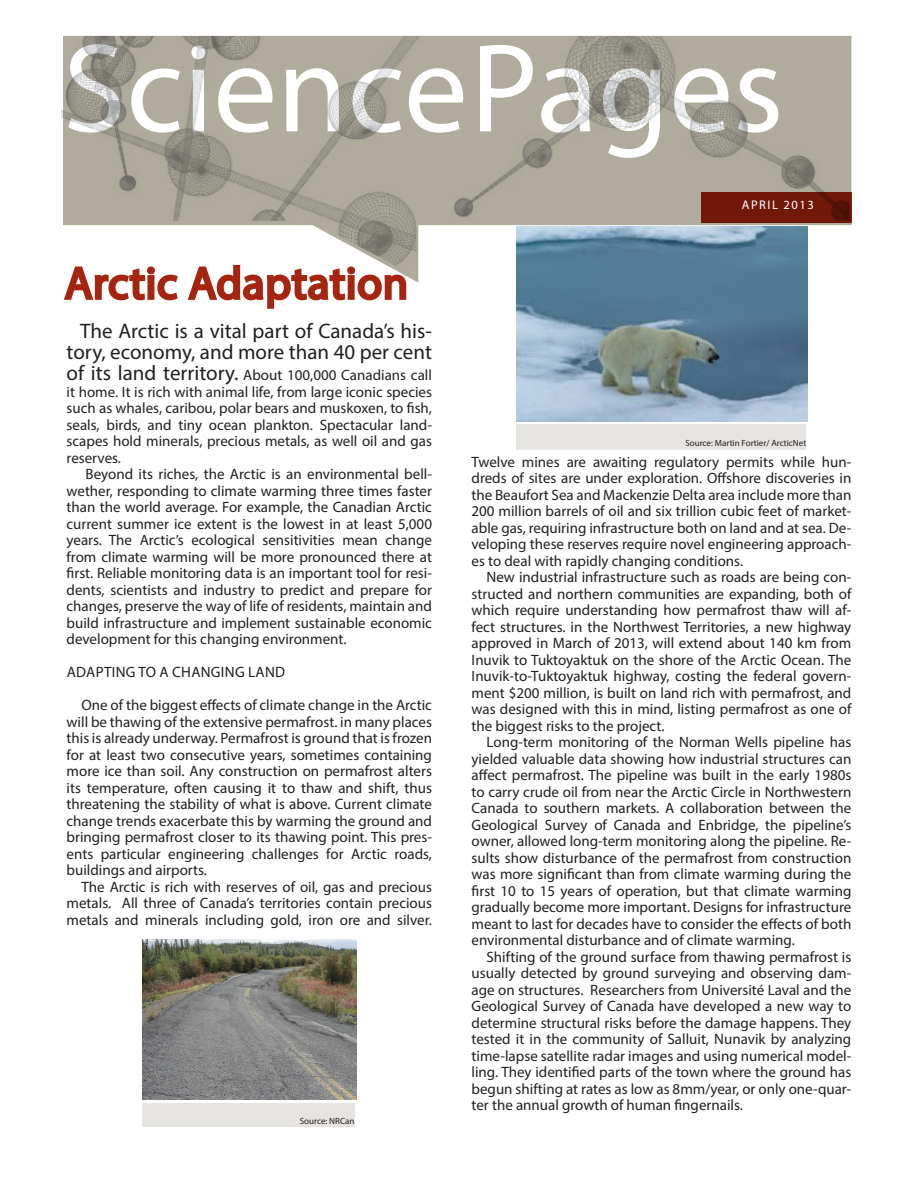
<style>
.page{position:relative;width:918px;height:1188px;background:#fff}
.page>*{position:absolute;margin:0;border:0;box-sizing:border-box;transform-origin:0 0}
.t1{font:127.35px "Myriad Pro";color:#fff}
.t2{font:45px "Myriad Pro";letter-spacing:.02em;color:#a62510}
.t3{font:21px/21px "Myriad Pro";color:#231f20;text-align:right}
.t4{font:15px/16.5px "Myriad Pro";color:#231f20;text-align:justify}
.t5{font:15px "Myriad Pro";letter-spacing:.02em;color:#231f20}
.Main_text{font:12.6px "Myriad Pro";letter-spacing:.12em;color:#fff}
.t6{font:9px "Myriad Pro";color:#231f20}
.s1{font-size:21px}
</style>
<div class="page">
<svg style="left:63px;top:36px;width:788px;height:247px;background:#b1aea2"></svg>
<svg style="left:63px;top:265px;width:117px;height:36px"></svg>
<svg style="left:186px;top:263px;width:222px;height:46px"></svg>
<svg style="left:701px;top:193px;width:151px;height:30px;background:#6e1708"></svg>
<div style="left:142px;top:1103px;width:213px;height:24px;background:#e6e4e0"></div>
<div style="left:517px;top:425px;width:289px;height:25px;background:#e6e4e0"></div>
<img style="left:143px;top:940px;width:213px;height:160px">
<img style="left:517px;top:227px;width:291px;height:194px">
<h1 class="t1" style="left:63px;top:10px;width:722px">SciencePages</h1>
<p class="t2" style="left:65px;top:256px;width:345px">Arctic Adaptation</p>
<p class="t3" style="left:67px;top:320px;width:367px">The Arctic is a vital part of Canada’s his&shy;tory, economy, and more than 40 per cent</p>
<p class="t4" style="left:67px;top:367px;width:367px"><span class="s1">of its land territory.</span> About 100,000 Canadians call it home. It is rich with animal life, from large iconic species such as whales, caribou, polar bears and muskoxen, to fish, seals, birds, and tiny ocean plankton. Spectacular land&shy;scapes hold minerals, precious metals, as well oil and gas reserves.</p>
<p class="t4" style="left:67px;top:466px;width:367px;text-indent:19px">Beyond its riches, the Arctic is an environmental bell&shy;wether, responding to climate warming three times faster than the world average. For example, the Canadian Arctic current summer ice extent is the lowest in at least 5,000 years. The Arctic’s ecological sensitivities mean change from climate warming will be more pronounced there at first. Reliable monitoring data is an important tool for resi&shy;dents, scientists and industry to predict and prepare for changes, preserve the way of life of residents, maintain and build infrastructure and implement sustainable economic development for this changing environment.</p>
<p class="t5" style="left:67px;top:663px;width:220px">ADAPTING TO A CHANGING LAND</p>
<p class="t4" style="left:67px;top:697px;width:367px;text-indent:15px">One of the biggest effects of climate change in the Arctic will be thawing of the extensive permafrost. in many places this is already underway. Permafrost is ground that is frozen for at least two consecutive years, sometimes containing more ice than soil. Any construction on permafrost alters its temperature, often causing it to thaw and shift, thus threatening the stability of what is above. Current climate change trends exacerbate this by warming the ground and bringing permafrost closer to its thawing point. This pres&shy;ents particular engineering challenges for Arctic roads, buildings and airports.</p>
<p class="t4" style="left:67px;top:878px;width:367px;text-indent:15px">The Arctic is rich with reserves of oil, gas and precious metals. All three of Canada’s territories contain precious metals and minerals including gold, iron ore and silver.</p>
<p class="t6" style="left:300px;top:1116px;width:56px">Source: NRCan</p>
<p class="Main_text" style="left:742px;top:197px;width:74px">APRIL 2013</p>
<p class="t6" style="left:685px;top:437px;width:123px">Source: Martin Fortier/ ArcticNet</p>
<p class="t4" style="left:472px;top:453px;width:381px">Twelve mines are awaiting regulatory permits while hun&shy;dreds of sites are under exploration. Offshore discoveries in the Beaufort Sea and Mackenzie Delta area include more than 200 million barrels of oil and six trillion cubic feet of market&shy;able gas, requiring infrastructure both on land and at sea. De&shy;veloping these reserves require novel engineering approach&shy;es to deal with rapidly changing conditions.</p>
<p class="t4" style="left:472px;top:569px;width:381px;text-indent:15px">New industrial infrastructure such as roads are being con&shy;structed and northern communities are expanding, both of which require understanding how permafrost thaw will af&shy;fect structures. in the Northwest Territories, a new highway approved in March of 2013, will extend about 140 km from Inuvik to Tuktoyaktuk on the shore of the Arctic Ocean. The Inuvik-to-Tuktoyaktuk highway, costing the federal govern&shy;ment $200 million, is built on land rich with permafrost, and was designed with this in mind, listing permafrost as one of the biggest risks to the project.</p>
<p class="t4" style="left:472px;top:734px;width:381px;text-indent:15px">Long-term monitoring of the Norman Wells pipeline has yielded valuable data showing how industrial structures can affect permafrost. The pipeline was built in the early 1980s to carry crude oil from near the Arctic Circle in Northwestern Canada to southern markets. A collaboration between the Geological Survey of Canada and Enbridge, the pipeline’s owner, allowed long-term monitoring along the pipeline. Re&shy;sults show disturbance of the permafrost from construction was more significant than from climate warming during the first 10 to 15 years of operation, but that climate warming gradually become more important. Designs for infrastructure meant to last for decades have to consider the effects of both environmental disturbance and of climate warming.</p>
<p class="t4" style="left:472px;top:948px;width:381px;text-indent:15px">Shifting of the ground surface from thawing permafrost is usually detected by ground surveying and observing dam&shy;age on structures. Researchers from Université Laval and the Geological Survey of Canada have developed a new way to determine structural risks before the damage happens. They tested it in the community of Salluit, Nunavik by analyzing time-lapse satellite radar images and using numerical model&shy;ling. They identified parts of the town where the ground has begun shifting at rates as low as 8mm/year, or only one-quar&shy;ter the annual growth of human fingernails.</p>
</div>
